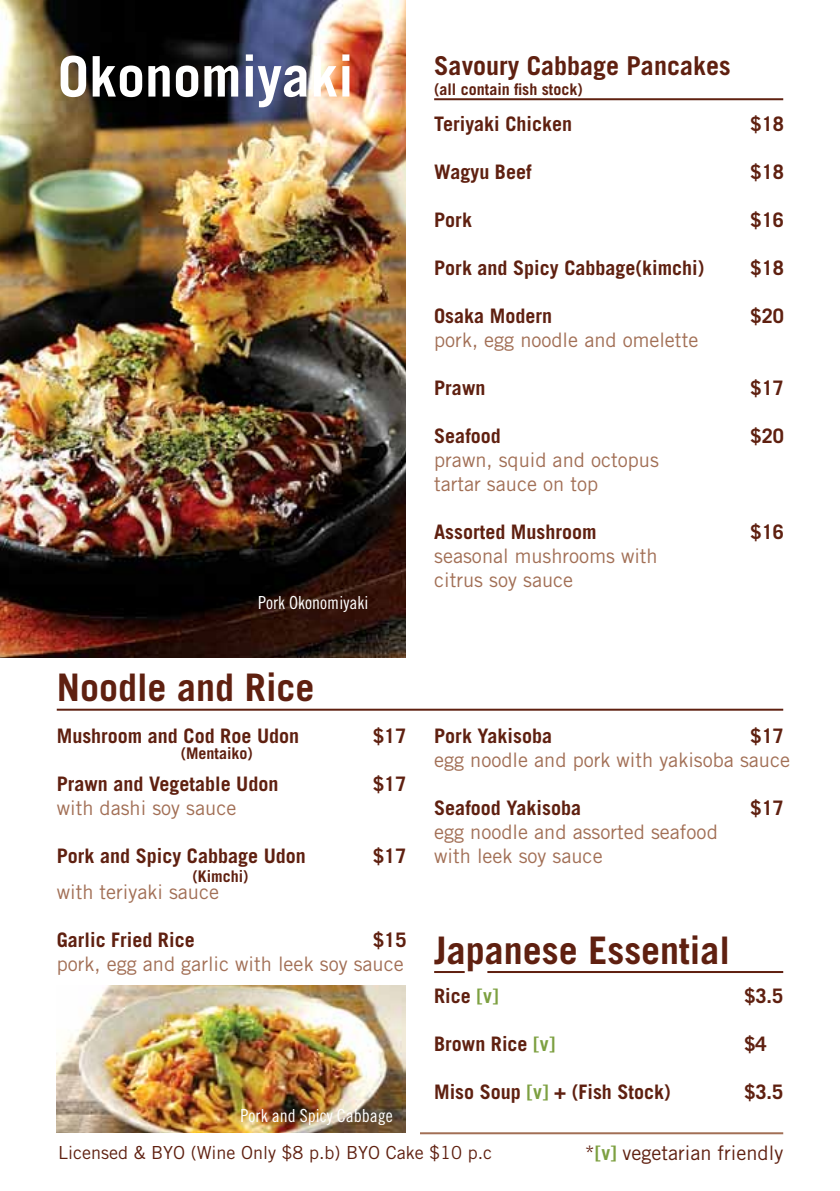
<style>
.page{position:relative;width:840px;height:1191px;background:#fff}
.page>*{position:absolute;margin:0;border:0;box-sizing:border-box;transform-origin:0 0}
.t1{font:700 56px "Trade Gothic LT Std";color:#fff}
.t2{font:700 38px "Trade Gothic LT Std";color:#5f2010}
.t3{font:700 26px "Trade Gothic LT Std";color:#5f2010}
.t4{font:700 20px "Trade Gothic LT Std";color:#5f2010}
.t5{font:20px/24px "Trade Gothic LT Std";color:#a26f55}
.t6{font:20px "Trade Gothic LT Std";color:#5f2010}
.t7{font:18px "Trade Gothic LT Std";color:#5f2010}
.t8{font:18px "Trade Gothic LT Std Cn 18";color:#fff}
.t9{font:700 16px "Trade Gothic LT Std";color:#5f2010}
.s1{color:#7da041}
.s2{font-weight:700;color:#7da041}
</style>
<div class="page">
<hr style="left:434px;top:98px;width:348px;height:2px;background:#5f2010">
<hr style="left:57px;top:708px;width:725px;height:2px;background:#5f2010">
<hr style="left:487px;top:971px;width:295px;height:2px;background:#5f2010">
<hr style="left:434px;top:971px;width:30px;height:2px;background:#5f2010">
<img style="left:0;top:0;width:405px;height:658px">
<img style="left:57px;top:985px;width:348px;height:147px">
<hr style="left:420px;top:1132px;width:362px;height:2px;background:#a26f55">
<h1 class="t1" style="left:58px;top:42px;width:297px">Okonomiyaki</h1>
<p class="t8" style="left:258px;top:591px;width:111px">Pork Okonomiyaki</p>
<h2 class="t2" style="left:57px;top:664px;width:259px">Noodle and Rice</h2>
<p class="t4" style="left:57px;top:723px;width:244px">Mushroom and Cod Roe Udon</p>
<p class="t4" style="left:373px;top:723px;width:35px">$17</p>
<p class="t4" style="left:57px;top:771px;width:223px">Prawn and Vegetable Udon</p>
<p class="t4" style="left:373px;top:771px;width:35px">$17</p>
<p class="t5" style="left:57px;top:795px;width:181px">with dashi soy sauce</p>
<p class="t4" style="left:57px;top:843px;width:250px">Pork and Spicy Cabbage Udon</p>
<p class="t4" style="left:373px;top:843px;width:35px">$17</p>
<p class="t5" style="left:57px;top:879px;width:164px">with teriyaki sauce</p>
<p class="t4" style="left:57px;top:927px;width:139px">Garlic Fried Rice</p>
<p class="t4" style="left:373px;top:927px;width:35px">$15</p>
<p class="t5" style="left:57px;top:951px;width:348px">pork, egg and garlic with leek soy sauce</p>
<p class="t9" style="left:181px;top:743px;width:73px">(Mentaiko)</p>
<p class="t9" style="left:192px;top:866px;width:57px">(Kimchi)</p>
<p class="t8" style="left:240px;top:1105px;width:153px">Pork and Spicy Cabbage</p>
<h3 class="t3" style="left:434px;top:50px;width:298px">Savoury Cabbage Pancakes</h3>
<p class="t9" style="left:434px;top:79px;width:150px">(all contain fish stock)</p>
<p class="t4" style="left:434px;top:111px;width:139px">Teriyaki Chicken</p>
<p class="t4" style="left:750px;top:111px;width:35px">$18</p>
<p class="t4" style="left:434px;top:159px;width:99px">Wagyu Beef</p>
<p class="t4" style="left:750px;top:159px;width:35px">$18</p>
<p class="t4" style="left:434px;top:207px;width:39px">Pork</p>
<p class="t4" style="left:750px;top:207px;width:35px">$16</p>
<p class="t4" style="left:434px;top:255px;width:272px">Pork and Spicy Cabbage(kimchi)</p>
<p class="t4" style="left:750px;top:255px;width:35px">$18</p>
<p class="t4" style="left:434px;top:303px;width:119px">Osaka Modern</p>
<p class="t4" style="left:750px;top:303px;width:35px">$20</p>
<p class="t5" style="left:434px;top:327px;width:265px">pork, egg noodle and omelette</p>
<p class="t4" style="left:434px;top:375px;width:53px">Prawn</p>
<p class="t4" style="left:750px;top:375px;width:35px">$17</p>
<p class="t4" style="left:434px;top:423px;width:68px">Seafood</p>
<p class="t4" style="left:750px;top:423px;width:35px">$20</p>
<p class="t5" style="left:434px;top:447px;width:226px">prawn, squid and octopus tartar sauce on top</p>
<p class="t4" style="left:434px;top:519px;width:164px">Assorted Mushroom</p>
<p class="t4" style="left:750px;top:519px;width:35px">$16</p>
<p class="t5" style="left:434px;top:543px;width:225px">seasonal mushrooms with citrus soy sauce</p>
<p class="t4" style="left:434px;top:723px;width:119px">Pork Yakisoba</p>
<p class="t4" style="left:750px;top:723px;width:35px">$17</p>
<p class="t5" style="left:434px;top:747px;width:357px">egg noodle and pork with yakisoba sauce</p>
<p class="t4" style="left:434px;top:795px;width:148px">Seafood Yakisoba</p>
<p class="t4" style="left:750px;top:795px;width:35px">$17</p>
<p class="t5" style="left:434px;top:819px;width:285px">egg noodle and assorted seafood with leek soy sauce</p>
<h2 class="t2" style="left:434px;top:927px;width:297px">Japanese Essential</h2>
<p class="t4" style="left:434px;top:983px;width:66px">Rice <span class="s1">[v]</span></p>
<p class="t4" style="left:744px;top:983px;width:40px">$3.5</p>
<p class="t4" style="left:434px;top:1031px;width:123px">Brown Rice <span class="s1">[v]</span></p>
<p class="t4" style="left:744px;top:1031px;width:24px">$4</p>
<p class="t4" style="left:434px;top:1079px;width:238px">Miso Soup <span class="s1">[v]</span> + (Fish Stock)</p>
<p class="t4" style="left:744px;top:1079px;width:40px">$3.5</p>
<p class="t7" style="left:58px;top:1141px;width:435px">Licensed &amp; BYO (Wine Only $8 p.b) BYO Cake $10 p.c</p>
<p class="t6" style="left:584px;top:1140px;width:200px">*<span class="s2">[v]</span> vegetarian friendly</p>
</div>
